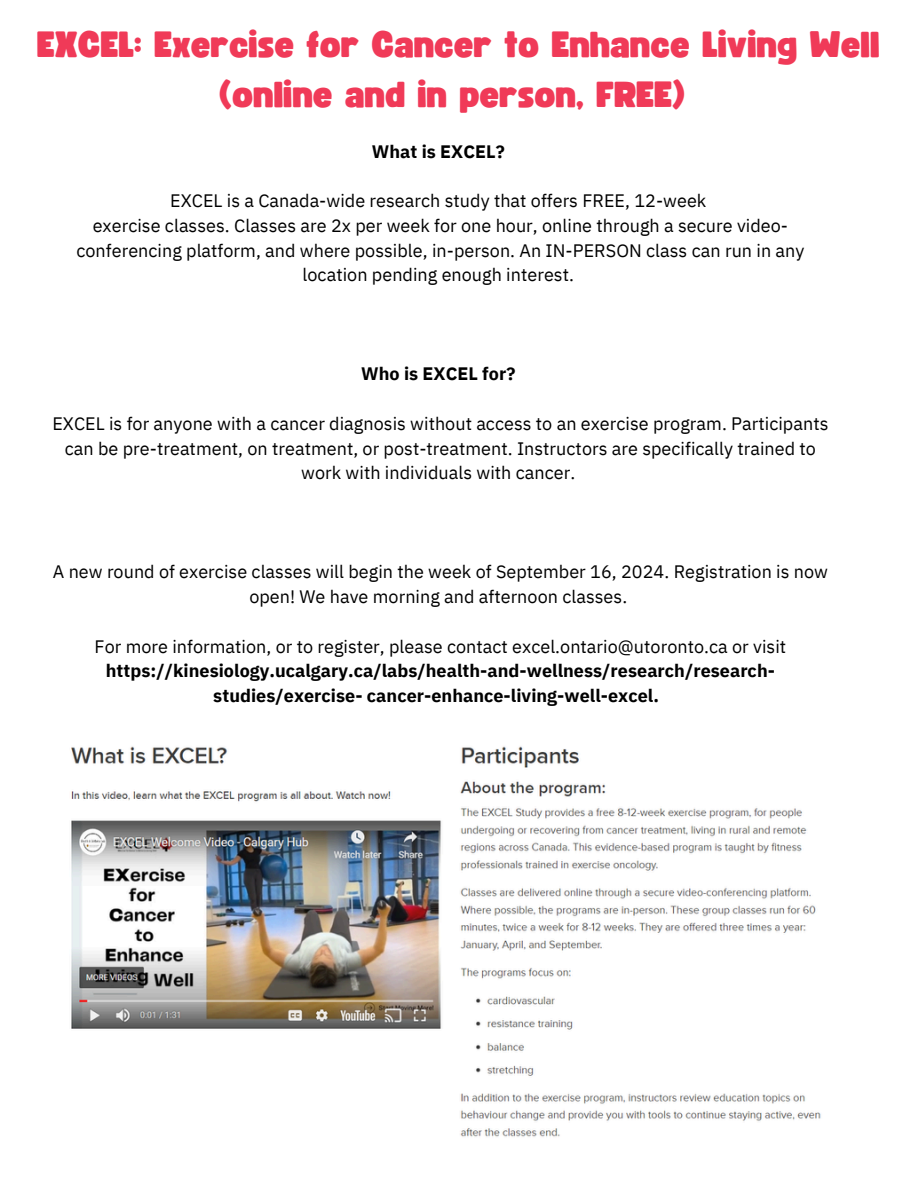
<style>
.page{position:relative;width:918px;height:1188px;background:#fff}
.page>*{position:absolute;margin:0;border:0;box-sizing:border-box;transform-origin:0 0}
.t1{font:36px/49.5px "Funtastic";color:#f03a58;text-align:center}
.t2{font:18px/24.8px "IBM Plex Sans";color:#000;text-align:center}
.t3{font:700 18px/24.8px "IBM Plex Sans";color:#000;text-align:center}
.s1{font-weight:400}
</style>
<div class="page">
<img style="left:71px;top:746px;width:750px;height:391px">
<p class="t1" style="left:38px;top:22px;width:844px">EXCEL: Exercise for Cancer to Enhance Living Well (online and in person, FREE)</p>
<h1 class="t3" style="left:372px;top:138px;width:134px">What is EXCEL?</h1>
<h2 class="t2" style="left:170px;top:188px;width:538px">EXCEL is a Canada-wide research study that offers FREE, 12-week</h2>
<p class="t2" style="left:76px;top:213px;width:729px">exercise classes. Classes are 2x per week for one hour, online through a secure video&shy;conferencing platform, and where possible, in-person. An IN-PERSON class can run in any location pending enough interest.</p>
<p class="t3" style="left:361px;top:361px;width:156px">Who is EXCEL for?</p>
<h2 class="t2" style="left:52px;top:411px;width:778px">EXCEL is for anyone with a cancer diagnosis without access to an exercise program. Participants can be pre-treatment, on treatment, or post-treatment. Instructors are specifically trained to work with individuals with cancer.</h2>
<p class="t2" style="left:53px;top:559px;width:777px">A new round of exercise classes will begin the week of September 16, 2024. Registration is now open! We have morning and afternoon classes.</p>
<p class="t3" style="left:95px;top:633px;width:693px"><span class="s1">For more information, or to register, please contact excel.ontario@utoronto.ca or visit </span>https://kinesiology.ucalgary.ca/labs/health-and-wellness/research/research&shy;studies/exercise- cancer-enhance-living-well-excel.</p>
</div>
